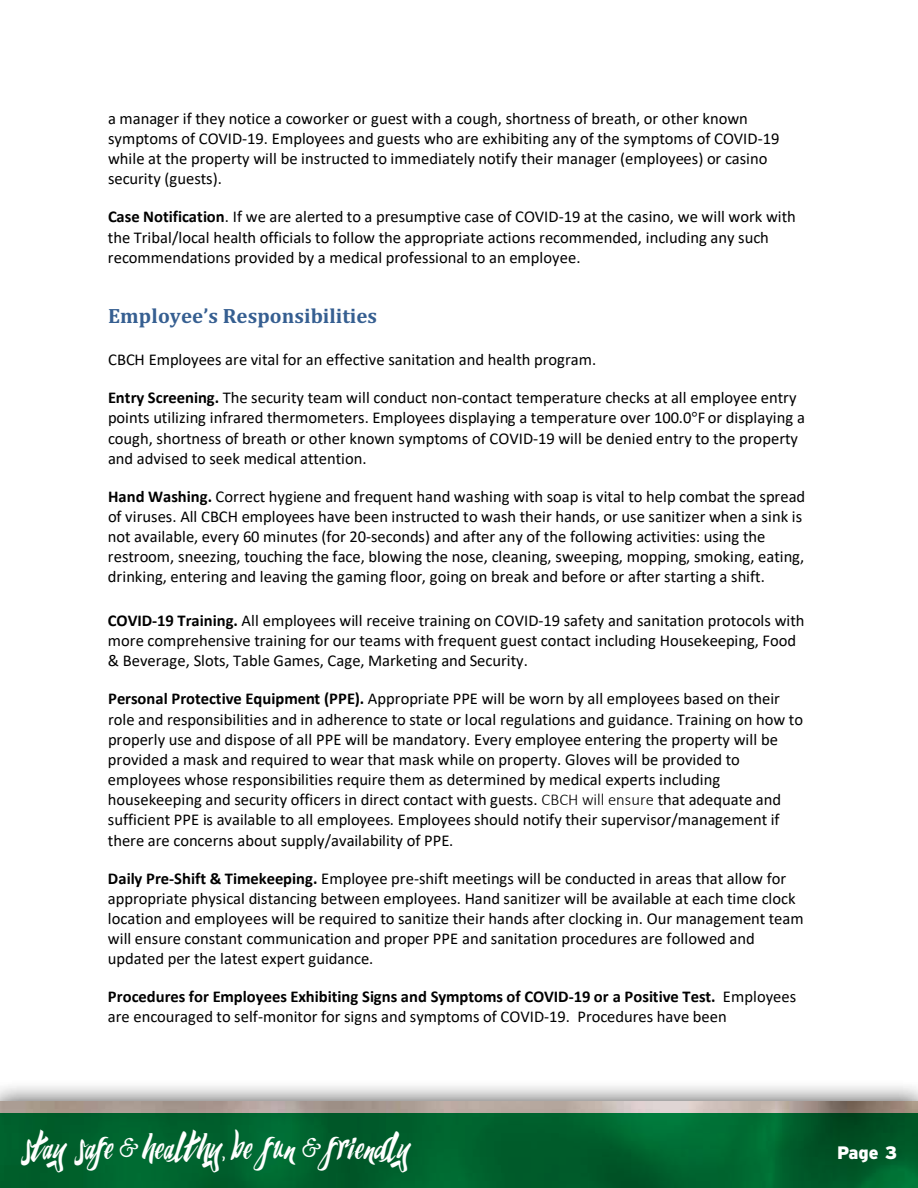
<style>
.page{position:relative;width:918px;height:1188px;background:#fff}
.page>*{position:absolute;margin:0;border:0;box-sizing:border-box;transform-origin:0 0}
.t1{font:43.5px "Humblleregular";letter-spacing:-.005em;color:#fff}
.t2{font:700 20.85px "Cambria";color:#365f91}
.t3{font:900 18px "Interstate";color:#fff}
.t4{font:16.5px/20.1px "Calibri";color:#000}
.s1{font-weight:700}
.s2{font-family:"Cambria Math"}
.s3{font-weight:300}
</style>
<div class="page">
<div style="left:0;top:1080px;width:918px;height:108px;background:#000;opacity:.75"></div>
<img style="left:0;top:1102px;width:918px;height:11px">
<svg style="left:0;top:1113px;width:918px;height:75px;background:#00602d"></svg>
<p class="t4" style="left:108px;top:108px;width:673px">a manager if they notice a coworker or guest with a cough, shortness of breath, or other known symptoms of COVID-19. Employees and guests who are exhibiting any of the symptoms of COVID-19 while at the property will be instructed to immediately notify their manager (employees) or casino security (guests).</p>
<p class="t4" style="left:108px;top:207px;width:689px"><span class="s1">Case Notification</span>. If we are alerted to a presumptive case of COVID-19 at the casino, we will work with the Tribal/local health officials to follow the appropriate actions recommended, including any such recommendations provided by a medical professional to an employee.</p>
<p class="t2" style="left:108px;top:301px;width:271px">Employee’s Responsibilities</p>
<p class="t4" style="left:108px;top:349px;width:490px">CBCH Employees are vital for an effective sanitation and health program.</p>
<p class="t4" style="left:108px;top:387px;width:698px"><span class="s1">Entry Screening.</span> The security team will conduct non-contact temperature checks at all employee entry points utilizing infrared thermometers. Employees displaying a temperature over 100.0<span class="s2">°</span>F or displaying a cough, shortness of breath or other known symptoms of COVID-19 will be denied entry to the property and advised to seek medical attention.</p>
<p class="t4" style="left:108px;top:486px;width:699px"><span class="s1">Hand Washing.</span> Correct hygiene and frequent hand washing with soap is vital to help combat the spread of viruses. All CBCH employees have been instructed to wash their hands, or use sanitizer when a sink is not available, every 60 minutes (for 20-seconds) and after any of the following activities: using the restroom, sneezing, touching the face, blowing the nose, cleaning, sweeping, mopping, smoking, eating, drinking, entering and leaving the gaming floor, going on break and before or after starting a shift.</p>
<p class="t4" style="left:108px;top:610px;width:698px"><span class="s1">COVID-19 Training.</span> All employees will receive training on COVID-19 safety and sanitation protocols with more comprehensive training for our teams with frequent guest contact including Housekeeping, Food &amp; Beverage, Slots, Table Games, Cage, Marketing and Security.</p>
<p class="t4" style="left:108px;top:689px;width:697px"><span class="s1">Personal Protective Equipment (PPE).</span> Appropriate PPE will be worn by all employees based on their role and responsibilities and in adherence to state or local regulations and guidance. Training on how to properly use and dispose of all PPE will be mandatory. Every employee entering the property will be provided a mask and required to wear that mask while on property. Gloves will be provided to employees whose responsibilities require them as determined by medical experts including housekeeping and security officers in direct contact with guests. <span class="s3">CBCH will ensure</span> that adequate and sufficient PPE is available to all employees. Employees should notify their supervisor/management if there are concerns about supply/availability of PPE.</p>
<p class="t4" style="left:108px;top:868px;width:697px"><span class="s1">Daily Pre-Shift &amp; Timekeeping.</span> Employee pre-shift meetings will be conducted in areas that allow for appropriate physical distancing between employees. Hand sanitizer will be available at each time clock location and employees will be required to sanitize their hands after clocking in. Our management team will ensure constant communication and proper PPE and sanitation procedures are followed and updated per the latest expert guidance.</p>
<p class="t4" style="left:108px;top:987px;width:690px"><span class="s1">Procedures for Employees Exhibiting Signs and Symptoms of COVID-19 or a Positive Test.</span> Employees are encouraged to self-monitor for signs and symptoms of COVID-19. Procedures have been</p>
<h1 class="t1" style="left:21px;top:1118px;width:390px">stay safe &amp; healthy, be fun &amp; friendly</h1>
<p class="t3" style="left:837px;top:1143px;width:61px">Page 3</p>
</div>
